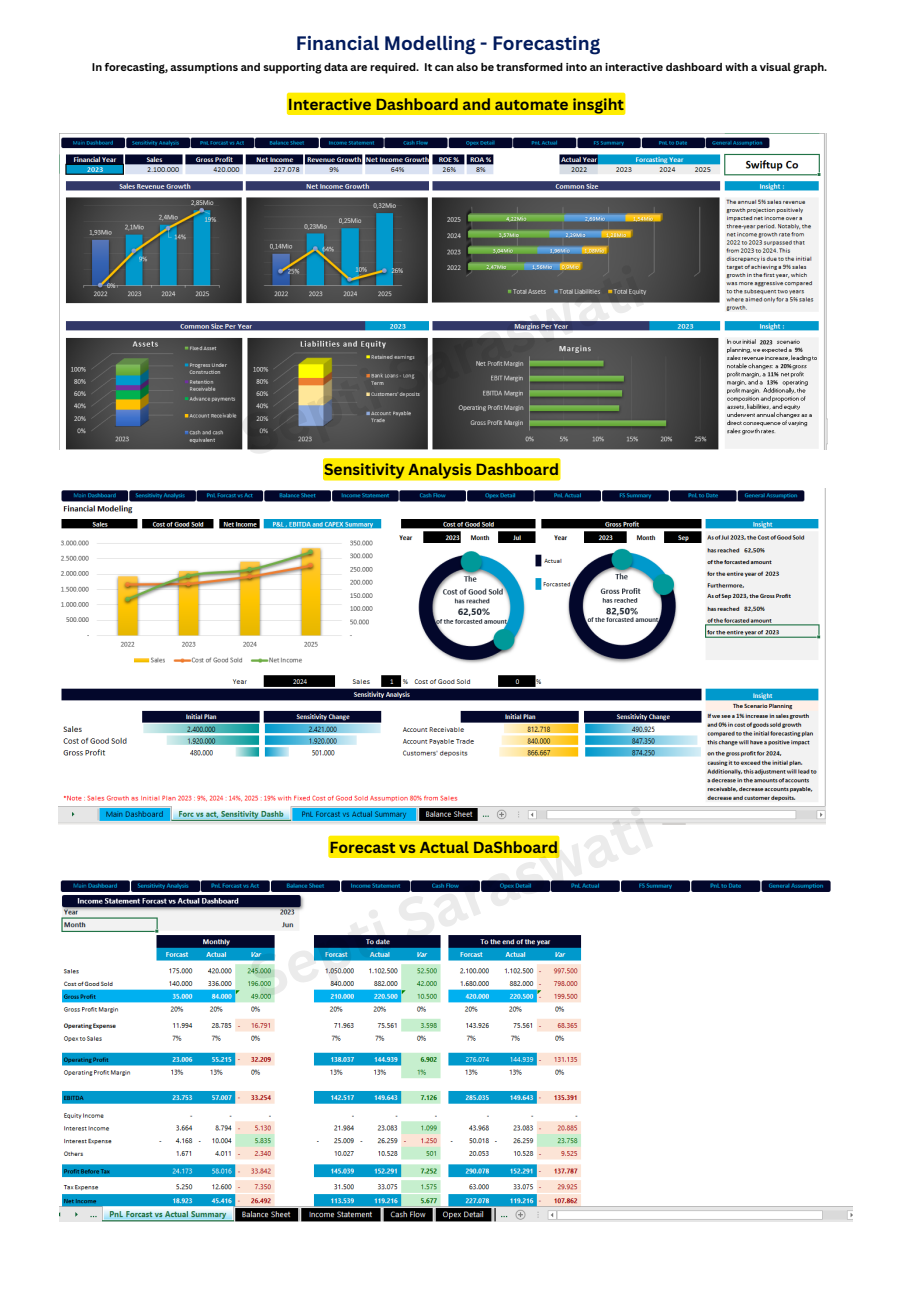
<style>
.page{position:relative;width:919px;height:1313px;background:#fff}
.page>*{position:absolute;margin:0;border:0;box-sizing:border-box;transform-origin:0 0}
.t1{font:700 18.9px "Canva Sans";color:#021b5c}
.t2{font:700 15.57px "Canva Sans";color:#000}
.t3{font:700 10.85px "Canva Sans";color:#000}
.s1{color:#fff}
</style>
<div class="page">
<img style="left:58px;top:488px;width:767px;height:336px">
<img style="left:61px;top:134px;width:766px;height:316px">
<img style="left:60px;top:880px;width:792px;height:341px">
<div style="left:287px;top:93px;width:338px;height:22px;background:#ffed00"></div>
<div style="left:328px;top:835px;width:231px;height:23px;background:#ffed00"></div>
<div style="left:323px;top:458px;width:237px;height:22px;background:#ffed00"></div>
<p class="t1" style="left:296px;top:30px;width:312px">Financial Modelling - Forecasting<span class="s1">i</span></p>
<p class="t3" style="left:92px;top:60px;width:737px">In forecasting, assumptions and supporting data are required. It can also be transformed into an interactive dashboard with a visual graph.</p>
<p class="t2" style="left:288px;top:93px;width:338px">Interactive Dashboard and automate insgiht</p>
<p class="t2" style="left:324px;top:458px;width:236px">Sensitivity Analysis Dashboard</p>
<p class="t2" style="left:329px;top:836px;width:230px">Forecast vs Actual DaShboard</p>
</div>
